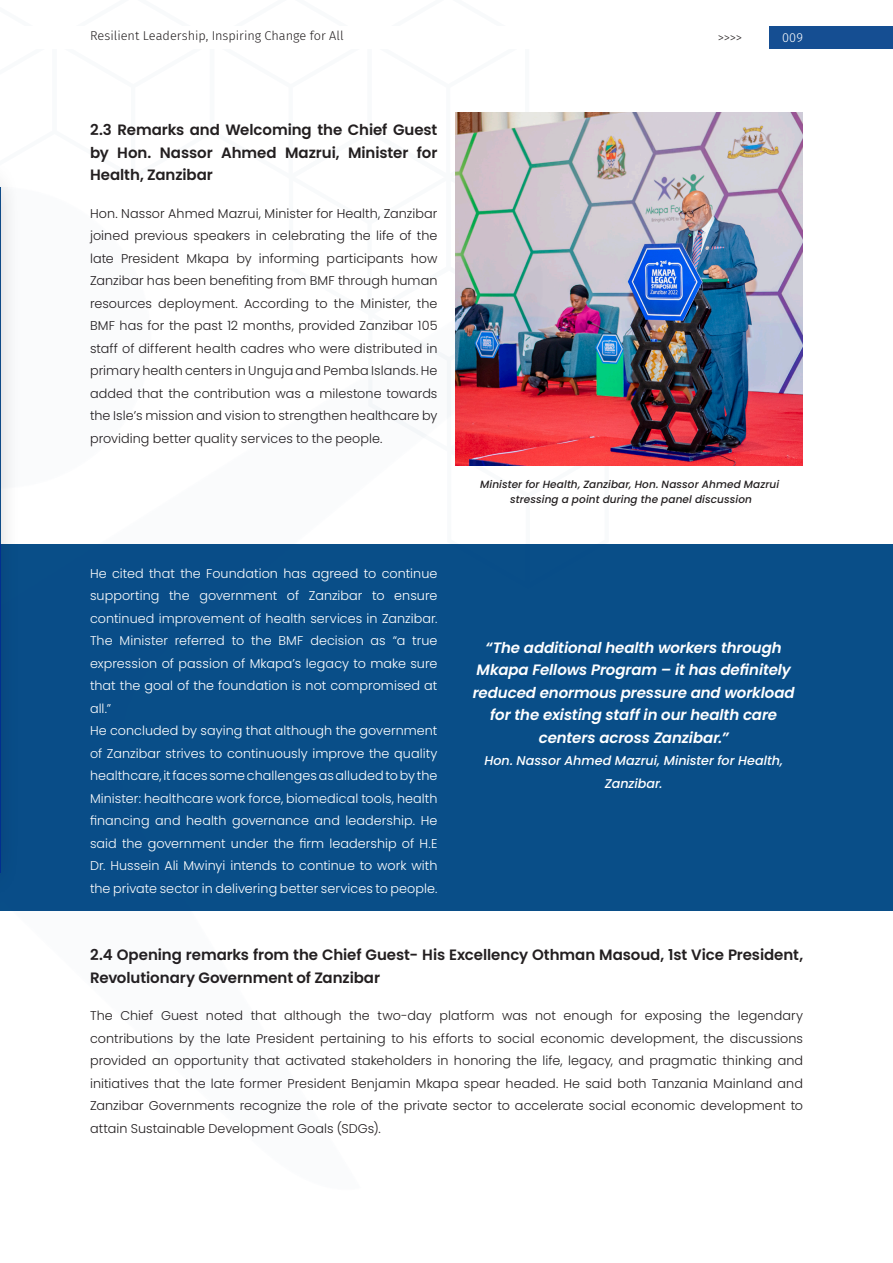
<style>
.page{position:relative;width:893px;height:1263px;background:#fff}
.page>*{position:absolute;margin:0;border:0;box-sizing:border-box;transform-origin:0 0}
.Copy_Text_08_14_Full{font:600 15px/22.5px "Poppins";letter-spacing:-.005em;color:#231f20;text-align:justify}
.Copy_Text_08_14_Full-2{font:italic 600 15px/22.5px "Poppins";letter-spacing:-.005em;color:#fff;text-align:center}
.Copy_Text_08_14_Full-3{font:300 12.75px/22.5px "Poppins";letter-spacing:.005em;color:#231f20;text-align:justify}
.Copy_Text_08_14_Full-4{font:300 12.75px/22.5px "Poppins";letter-spacing:.005em;color:#fff;text-align:justify}
.Copy_Text_08_14_Full-5{font:italic 500 12.75px/22.5px "Poppins";color:#fff;text-align:center}
.t1{font:300 12.75px "Fira Sans";color:#231f20}
.t2{font:300 12.75px "Fira Sans";color:#fff}
.Headline_17_25_Left{font:italic 500 10.5px "Poppins";letter-spacing:.01em;color:#231f20}
</style>
<div class="page">
<img style="left:609px;top:113px;width:194px;height:353px">
<div style="left:0;top:545px;width:893px;height:366px;background:#094e88"></div>
<div style="left:769px;top:26px;width:124px;height:23px;background:#154e92"></div>
<svg style="left:0;top:112px;width:609px;height:433px"></svg>
<img style="left:0;top:187px;width:543px;height:686px">
<p class="t1" style="left:90px;top:26px;width:255px">Resilient Leadership, Inspiring Change for All</p>
<p class="t1" style="left:718px;top:28px;width:26px">&gt;&gt;&gt;&gt;</p>
<p class="t2" style="left:782px;top:28px;width:22px">009</p>
<p class="Copy_Text_08_14_Full" style="left:90px;top:119px;width:349px">2.3 Remarks and Welcoming the Chief Guest by Hon. Nassor Ahmed Mazrui, Minister for Health, Zanzibar</p>
<p class="Copy_Text_08_14_Full-3" style="left:90px;top:202px;width:349px">Hon. Nassor Ahmed Mazrui, Minister for Health, Zanzibar joined previous speakers in celebrating the life of the late President Mkapa by informing participants how Zanzibar has been benefiting from BMF through human resources deployment. According to the Minister, the BMF has for the past 12 months, provided Zanzibar 105 staff of different health cadres who were distributed in primary health centers in Unguja and Pemba Islands. He added that the contribution was a milestone towards the Isle’s mission and vision to strengthen healthcare by providing better quality services to the people.</p>
<p class="Copy_Text_08_14_Full-4" style="left:90px;top:562px;width:349px">He cited that the Foundation has agreed to continue supporting the government of Zanzibar to ensure continued improvement of health services in Zanzibar.<br>The Minister referred to the BMF decision as “a true expression of passion of Mkapa’s legacy to make sure that the goal of the foundation is not compromised at all.”</p>
<p class="Copy_Text_08_14_Full-4" style="left:90px;top:719px;width:349px">He concluded by saying that although the government of Zanzibar strives to continuously improve the quality healthcare, it faces some challenges as alluded to by the Minister: healthcare work force, biomedical tools, health financing and health governance and leadership. He said the government under the firm leadership of H.E Dr. Hussein Ali Mwinyi intends to continue to work with the private sector in delivering better services to people.</p>
<p class="Headline_17_25_Left" style="left:480px;top:478px;width:301px">Minister for Health, Zanzibar, Hon. Nassor Ahmed Mazrui</p>
<p class="Headline_17_25_Left" style="left:510px;top:493px;width:243px">stressing a point during the panel discussion</p>
<p class="Copy_Text_08_14_Full-2" style="left:473px;top:636px;width:323px">“The additional health workers through Mkapa Fellows Program – it has definitely reduced enormous pressure and workload for the existing staff in our health care centers across Zanzibar.”</p>
<p class="Copy_Text_08_14_Full-5" style="left:484px;top:749px;width:300px">Hon. Nassor Ahmed Mazrui, Minister for Health,<br>Zanzibar.</p>
<p class="Copy_Text_08_14_Full" style="left:90px;top:944px;width:714px">2.4 Opening remarks from the Chief Guest- His Excellency Othman Masoud, 1st Vice President,<br>Revolutionary Government of Zanzibar</p>
<p class="Copy_Text_08_14_Full-3" style="left:90px;top:1004px;width:714px">The Chief Guest noted that although the two-day platform was not enough for exposing the legendary contributions by the late President pertaining to his efforts to social economic development, the discussions provided an opportunity that activated stakeholders in honoring the life, legacy, and pragmatic thinking and initiatives that the late former President Benjamin Mkapa spear headed. He said both Tanzania Mainland and Zanzibar Governments recognize the role of the private sector to accelerate social economic development to attain Sustainable Development Goals (SDGs).</p>
</div>
